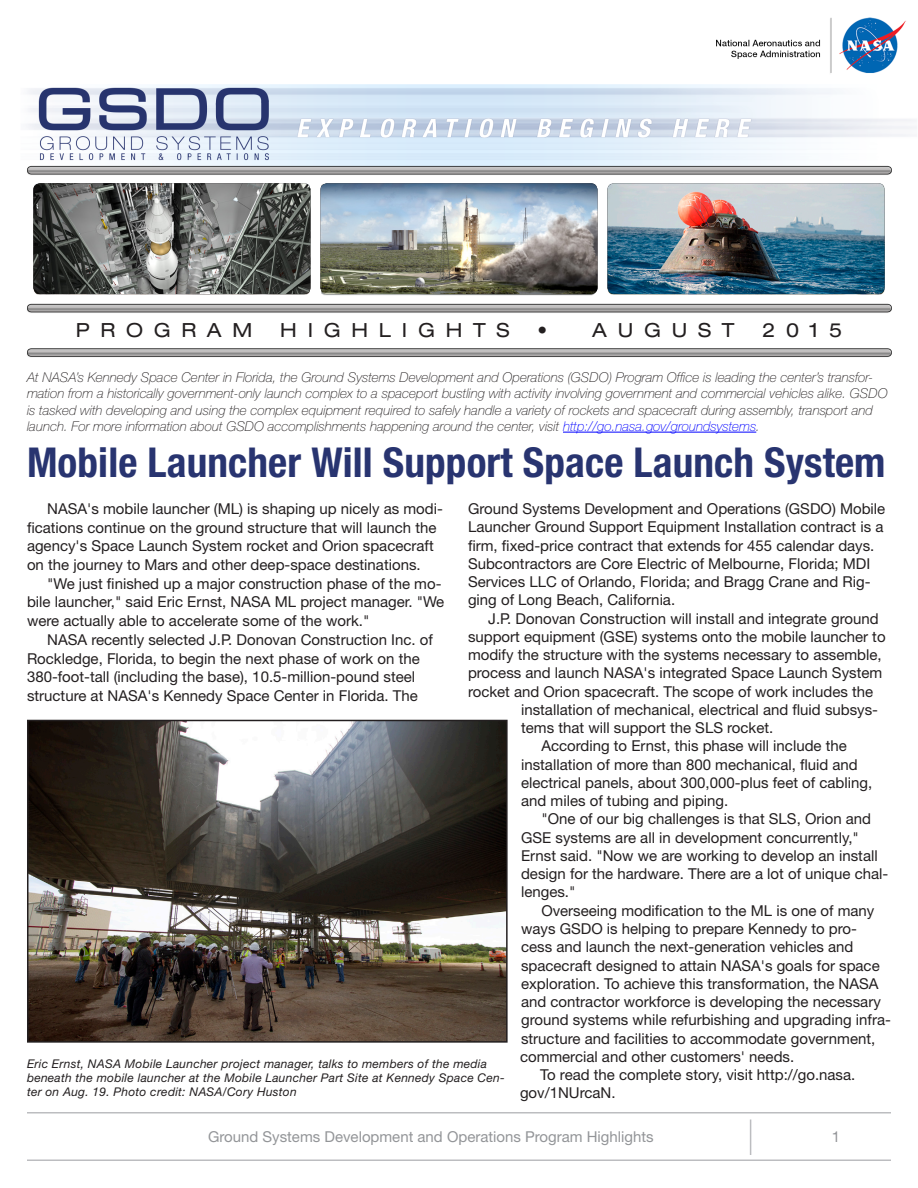
<style>
.page{position:relative;width:918px;height:1188px;background:#fff}
.page>*{position:absolute;margin:0;border:0;box-sizing:border-box;transform-origin:0 0}
.t1{font:700 condensed 41.25px "Helvetica Neue LT Std";letter-spacing:.005em;color:#283470}
.t2{font:expanded 19.5px "Helvetica Neue LT Std";letter-spacing:.55em;color:#231f20}
.t3{font:15px/18.8px "Helvetica Neue LT Std";color:#231f20}
.t4{font:15px "Helvetica Neue LT Std";color:#939598}
.Intro_para{font:italic 100 13.5px/16.2px "Helvetica Neue LT Std";color:#231f20}
.t5{font:italic 12px/14.4px "Helvetica Neue LT Std";letter-spacing:.02em;color:#231f20}
.s1{color:#00f}
</style>
<div class="page">
<hr style="left:27px;top:1112px;width:864px;height:2px;background:#bcbdc0">
<hr style="left:27px;top:1160px;width:864px;height:1px;background:#bcbdc0">
<hr style="left:750px;top:1120px;width:1px;height:35px;background:#bcbdc0">
<img style="left:27px;top:17px;width:890px;height:340px">
<img style="left:608px;top:183px;width:277px;height:111px">
<img style="left:320px;top:183px;width:278px;height:111px">
<img style="left:33px;top:183px;width:277px;height:111px">
<hr style="left:563px;top:432px;width:193px;height:1px;background:#00f">
<img style="left:30px;top:723px;width:475px;height:317px">
<div style="left:27px;top:720px;width:481px;height:323px;border:2px solid #231f20"></div>
<p class="t2" style="left:76px;top:319px;width:178px">PROGRAM</p>
<p class="t2" style="left:280px;top:319px;width:231px">HIGHLIGHTS</p>
<p class="t2" style="left:537px;top:319px;width:199px">• AUGUST</p>
<p class="t2" style="left:762px;top:319px;width:81px">2015</p>
<p class="Intro_para" style="left:27px;top:369px;width:862px">At NASA’s Kennedy Space Center in Florida, the Ground Systems Development and Operations (GSDO) Program Office is leading the center’s transfor&shy;mation from a historically government-only launch complex to a spaceport bustling with activity involving government and commercial vehicles alike. GSDO is tasked with developing and using the complex equipment required to safely handle a variety of rockets and spacecraft during assembly, transport and launch. For more information about GSDO accomplishments happening around the center, visit <span class="s1">http://go.nasa.gov/groundsystems</span>.</p>
<h1 class="t1" style="left:27px;top:438px;width:860px">Mobile Launcher Will Support Space Launch System</h1>
<p class="t3" style="left:27px;top:499px;width:417px;text-indent:20px">NASA's mobile launcher (ML) is shaping up nicely as modi&shy;fications continue on the ground structure that will launch the agency's Space Launch System rocket and Orion spacecraft on the journey to Mars and other deep-space destinations.</p>
<p class="t3" style="left:27px;top:574px;width:419px;text-indent:20px">"We just finished up a major construction phase of the mo&shy;bile launcher," said Eric Ernst, NASA ML project manager. "We were actually able to accelerate some of the work."</p>
<p class="t3" style="left:27px;top:630px;width:407px;text-indent:20px">NASA recently selected J.P. Donovan Construction Inc. of Rockledge, Florida, to begin the next phase of work on the 380-foot-tall (including the base), 10.5-million-pound steel structure at NASA's Kennedy Space Center in Florida. The</p>
<p class="t3" style="left:468px;top:499px;width:419px;line-height:18.3px">Ground Systems Development and Operations (GSDO) Mobile Launcher Ground Support Equipment Installation contract is a firm, fixed-price contract that extends for 455 calendar days.<br>Subcontractors are Core Electric of Melbourne, Florida; MDI Services LLC of Orlando, Florida; and Bragg Crane and Rig&shy;ging of Long Beach, California.</p>
<p class="t3" style="left:488px;top:609px;width:392px">J.P. Donovan Construction will install and integrate ground</p>
<p class="t3" style="left:468px;top:627px;width:419px">support equipment (GSE) systems onto the mobile launcher to</p>
<p class="t3" style="left:468px;top:645px;width:415px">modify the structure with the systems necessary to assemble,</p>
<p class="t3" style="left:468px;top:663px;width:416px">process and launch NASA's integrated Space Launch System</p>
<p class="t3" style="left:468px;top:682px;width:407px">rocket and Orion spacecraft. The scope of work includes the</p>
<p class="t3" style="left:521px;top:700px;width:358px">installation of mechanical, electrical and fluid subsys-</p>
<p class="t3" style="left:521px;top:718px;width:254px">tems that will support the SLS rocket.</p>
<p class="t3" style="left:541px;top:736px;width:307px">According to Ernst, this phase will include the</p>
<p class="t3" style="left:521px;top:755px;width:338px">installation of more than 800 mechanical, fluid and</p>
<p class="t3" style="left:521px;top:773px;width:353px">electrical panels, about 300,000-plus feet of cabling,</p>
<p class="t3" style="left:521px;top:791px;width:209px">and miles of tubing and piping.</p>
<p class="t3" style="left:541px;top:810px;width:331px">"One of our big challenges is that SLS, Orion and</p>
<p class="t3" style="left:521px;top:828px;width:339px">GSE systems are all in development concurrently,"</p>
<p class="t3" style="left:521px;top:846px;width:358px">Ernst said. "Now we are working to develop an install</p>
<p class="t3" style="left:521px;top:864px;width:369px">design for the hardware. There are a lot of unique chal-</p>
<p class="t3" style="left:521px;top:883px;width:56px">lenges."</p>
<p class="t3" style="left:541px;top:901px;width:335px">Overseeing modification to the ML is one of many</p>
<p class="t3" style="left:521px;top:919px;width:337px">ways GSDO is helping to prepare Kennedy to pro-</p>
<p class="t3" style="left:521px;top:937px;width:334px">cess and launch the next-generation vehicles and</p>
<p class="t3" style="left:521px;top:956px;width:360px">spacecraft designed to attain NASA's goals for space</p>
<p class="t3" style="left:521px;top:974px;width:359px">exploration. To achieve this transformation, the NASA</p>
<p class="t3" style="left:521px;top:992px;width:361px">and contractor workforce is developing the necessary</p>
<p class="t3" style="left:521px;top:1010px;width:371px">ground systems while refurbishing and upgrading infra-</p>
<p class="t3" style="left:521px;top:1029px;width:356px">structure and facilities to accommodate government,</p>
<p class="t3" style="left:520px;top:1047px;width:276px">commercial and other customers' needs.</p>
<p class="t3" style="left:540px;top:1065px;width:317px">To read the complete story, visit http://go.nasa.</p>
<p class="t3" style="left:520px;top:1083px;width:97px">gov/1NUrcaN.</p>
<p class="t5" style="left:27px;top:1056px;width:479px">Eric Ernst, NASA Mobile Launcher project manager, talks to members of the media beneath the mobile launcher at the Mobile Launcher Part Site at Kennedy Space Cen&shy;ter on Aug. 19. Photo credit: NASA/Cory Huston</p>
<p class="t4" style="left:208px;top:1128px;width:447px">Ground Systems Development and Operations Program Highlights</p>
<p class="t4" style="left:832px;top:1128px;width:10px">1</p>
</div>
